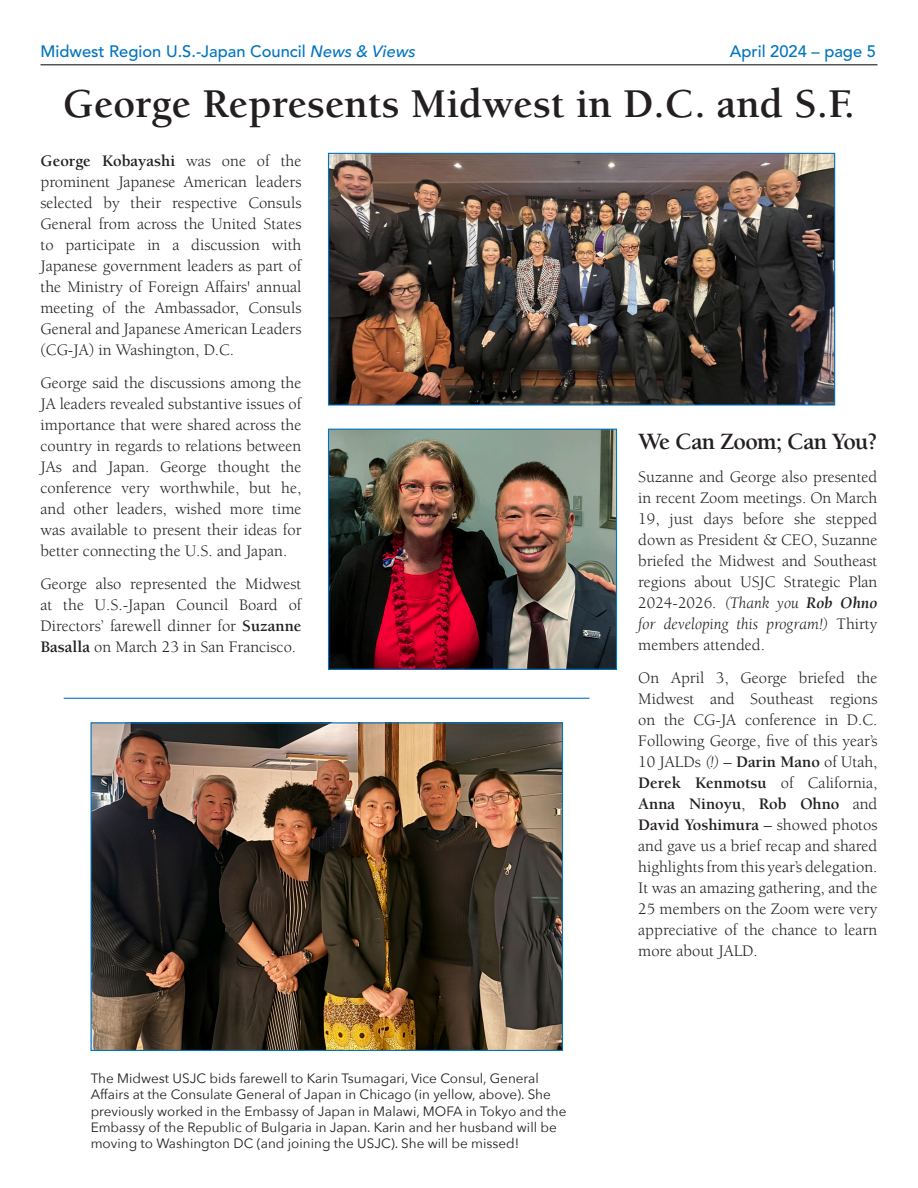
<style>
.page{position:relative;width:918px;height:1188px;background:#fff}
.page>*{position:absolute;margin:0;border:0;box-sizing:border-box;transform-origin:0 0}
.t1{font:700 42px "Berkeley";color:#231f20}
.t2{font:700 24px "Berkeley";letter-spacing:-.03em;color:#231f20}
.t3{font:16.5px/21px "Berkeley";color:#231f20;text-align:justify}
.t4{font:500 16.5px "Avenir";color:#0075bf}
.t5{font:13.5px/16.2px "Avenir Next";color:#231f20}
.s1{font-family:"Avenir Next";font-style:italic}
.s2{font-weight:700}
.s3{font-style:italic}
.s4{font-weight:700;font-style:italic}
</style>
<div class="page">
<hr style="left:40px;top:64px;width:838px;height:1px;background:#231f20">
<img style="left:330px;top:431px;width:285px;height:237px">
<div style="left:328px;top:429px;width:289px;height:241px;border:1px solid #0075bf"></div>
<img style="left:330px;top:155px;width:503px;height:249px">
<div style="left:328px;top:153px;width:507px;height:253px;border:1px solid #0075bf"></div>
<img style="left:93px;top:724px;width:468px;height:325px">
<div style="left:91px;top:722px;width:472px;height:329px;border:1px solid #0075bf"></div>
<hr style="left:64px;top:698px;width:525px;height:1px;background:#0075bf">
<p class="t4" style="left:40px;top:42px;width:377px">Midwest Region U.S.-Japan Council <span class="s1">News &amp; Views</span></p>
<p class="t4" style="left:730px;top:42px;width:148px">April 2024 – page 5</p>
<p class="t1" style="left:63px;top:81px;width:794px">George Represents Midwest in D.C. and S.F.</p>
<p class="t3" style="left:40px;top:150px;width:263px"><span class="s2">George Kobayashi</span> was one of the prominent Japanese American leaders selected by their respective Consuls General from across the United States to participate in a discussion with Japanese government leaders as part of the Ministry of Foreign Affairs' annual meeting of the Ambassador, Consuls General and Japanese American Leaders (CG-JA) in Washington, D.C.</p>
<p class="t3" style="left:40px;top:372px;width:263px">George said the discussions among the JA leaders revealed substantive issues of importance that were shared across the country in regards to relations between JAs and Japan. George thought the conference very worthwhile, but he, and other leaders, wished more time was available to present their ideas for better connecting the U.S. and Japan.</p>
<p class="t3" style="left:40px;top:573px;width:263px">George also represented the Midwest at the U.S.-Japan Council Board of Directors’ farewell dinner for <span class="s2">Suzanne Basalla</span> on March 23 in San Francisco.</p>
<p class="t5" style="left:91px;top:1070px;width:477px">The Midwest USJC bids farewell to Karin Tsumagari, Vice Consul, General Affairs at the Consulate General of Japan in Chicago (in yellow, above). She previously worked in the Embassy of Japan in Malawi, MOFA in Tokyo and the Embassy of the Republic of Bulgaria in Japan. Karin and her husband will be moving to Washington DC (and joining the USJC). She will be missed!</p>
<p class="t2" style="left:638px;top:428px;width:241px">We Can Zoom; Can You?</p>
<p class="t3" style="left:638px;top:466px;width:241px">Suzanne and George also presented in recent Zoom meetings. On March 19, just days before she stepped down as President &amp; CEO, Suzanne briefed the Midwest and Southeast regions about USJC Strategic Plan 2024-2026. <span class="s3">(Thank you</span> <span class="s4">Rob Ohno </span><span class="s3">for developing this program!)</span> Thirty members attended.</p>
<p class="t3" style="left:638px;top:667px;width:241px">On April 3, George briefed the Midwest and Southeast regions on the CG-JA conference in D.C.<br>Following George, five of this year’s 10 JALDs <span class="s3">(!)</span> – <span class="s2">Darin Mano</span> of Utah, <span class="s2">Derek Kenmotsu</span> of California, <span class="s2">Anna Ninoyu</span>, <span class="s2">Rob Ohno</span> and <span class="s2">David Yoshimura</span> – showed photos and gave us a brief recap and shared highlights from this year’s delegation.<br>It was an amazing gathering, and the 25 members on the Zoom were very appreciative of the chance to learn more about JALD.</p>
</div>
